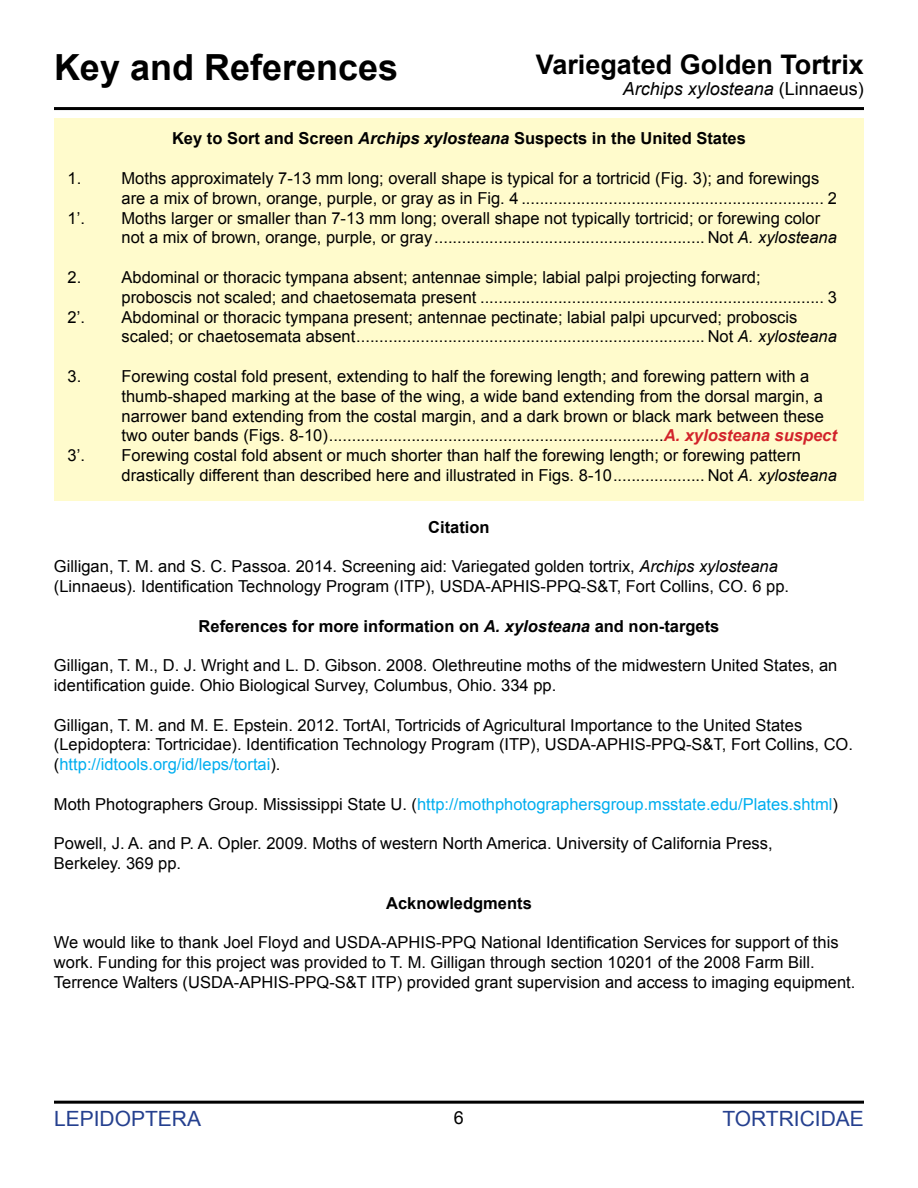
<style>
.page{position:relative;width:918px;height:1188px;background:#fff}
.page>*{position:absolute;margin:0;border:0;box-sizing:border-box;transform-origin:0 0}
.t1{font:700 36px "Arial";color:#000}
.t2{font:700 27px "Arial";color:#000}
.t3{font:21px "Arial";color:#25408f}
.t4{font:italic 18px "Arial";color:#000}
.t5{font:18px "Arial";color:#000}
.t6{font:16.5px/19.8px "Arial";color:#000}
.t7{font:700 16.5px "Arial";color:#000}
.t8{font:16.5px "Arial";color:#00aeef}
.s1{font-style:normal}
.s2{font-style:italic}
.s3{font-weight:700;font-style:italic;color:#d2232a}
.s4{color:#00aeef}
.s5{color:#000}
</style>
<div class="page">
<hr style="left:54px;top:107px;width:810px;height:3px;background:#000">
<hr style="left:54px;top:1101px;width:810px;height:3px;background:#000">
<div style="left:54px;top:119px;width:810px;height:382px;background:#fffbcc"></div>
<h1 class="t1" style="left:54px;top:44px;width:346px">Key and References</h1>
<h2 class="t2" style="left:536px;top:46px;width:330px">Variegated Golden Tortrix</h2>
<p class="t4" style="left:623px;top:77px;width:243px">Archips xylosteana <span class="s1">(Linnaeus)</span></p>
<p class="t7" style="left:172px;top:128px;width:576px">Key to Sort and Screen <span class="s2">Archips xylosteana</span> Suspects in the United States</p>
<p class="t6" style="left:68px;top:168px;width:15px">1.</p>
<p class="t6" style="left:122px;top:168px;width:717px">Moths approximately 7-13 mm long; overall shape is typical for a tortricid (Fig. 3); and forewings are a mix of brown, orange, purple, or gray as in Fig. 4 .................................................................. 2</p>
<p class="t6" style="left:68px;top:208px;width:19px">1’.</p>
<p class="t6" style="left:122px;top:208px;width:717px">Moths larger or smaller than 7-13 mm long; overall shape not typically tortricid; or forewing color not a mix of brown, orange, purple, or gray........................................................... Not <span class="s2">A. xylosteana</span></p>
<p class="t6" style="left:68px;top:267px;width:15px">2.</p>
<p class="t6" style="left:122px;top:267px;width:717px">Abdominal or thoracic tympana absent; antennae simple; labial palpi projecting forward;<br>proboscis not scaled; and chaetosemata present ........................................................................... 3</p>
<p class="t6" style="left:68px;top:307px;width:19px">2’.</p>
<p class="t6" style="left:122px;top:307px;width:717px">Abdominal or thoracic tympana present; antennae pectinate; labial palpi upcurved; proboscis scaled; or chaetosemata absent............................................................................ Not <span class="s2">A. xylosteana</span></p>
<p class="t6" style="left:68px;top:366px;width:15px">3.</p>
<p class="t6" style="left:122px;top:366px;width:717px">Forewing costal fold present, extending to half the forewing length; and forewing pattern with a thumb-shaped marking at the base of the wing, a wide band extending from the dorsal margin, a narrower band extending from the costal margin, and a dark brown or black mark between these two outer bands (Figs. 8-10).........................................................................<span class="s3">A. xylosteana suspect</span></p>
<p class="t6" style="left:68px;top:446px;width:19px">3’.</p>
<p class="t6" style="left:122px;top:446px;width:717px">Forewing costal fold absent or much shorter than half the forewing length; or forewing pattern drastically different than described here and illustrated in Figs. 8-10.................... Not <span class="s2">A. xylosteana</span></p>
<p class="t7" style="left:428px;top:516px;width:63px">Citation</p>
<p class="t6" style="left:54px;top:557px;width:737px">Gilligan, T. M. and S. C. Passoa. 2014. Screening aid: Variegated golden tortrix, <span class="s2">Archips xylosteana </span>(Linnaeus). Identification Technology Program (ITP), USDA-APHIS-PPQ-S&amp;T, Fort Collins, CO. 6 pp.</p>
<p class="t7" style="left:199px;top:615px;width:522px">References for more information on <span class="s2">A. xylosteana</span> and non-targets</p>
<p class="t6" style="left:54px;top:656px;width:785px">Gilligan, T. M., D. J. Wright and L. D. Gibson. 2008. Olethreutine moths of the midwestern United States, an identification guide. Ohio Biological Survey, Columbus, Ohio. 334 pp.</p>
<p class="t6" style="left:54px;top:715px;width:801px">Gilligan, T. M. and M. E. Epstein. 2012. TortAI, Tortricids of Agricultural Importance to the United States (Lepidoptera: Tortricidae). Identification Technology Program (ITP), USDA-APHIS-PPQ-S&amp;T, Fort Collins, CO. (<span class="s4">http://idtools.org/id/leps/tortai</span>).</p>
<p class="t8" style="left:54px;top:793px;width:786px"><span class="s5">Moth Photographers Group. Mississippi State U. (</span>http://mothphotographersgroup.msstate.edu/Plates.shtml<span class="s5">)</span></p>
<p class="t6" style="left:54px;top:834px;width:720px">Powell, J. A. and P. A. Opler. 2009. Moths of western North America. University of California Press,<br>Berkeley. 369 pp.</p>
<p class="t7" style="left:386px;top:892px;width:147px">Acknowledgments</p>
<p class="t6" style="left:54px;top:933px;width:803px">We would like to thank Joel Floyd and USDA-APHIS-PPQ National Identification Services for support of this work. Funding for this project was provided to T. M. Gilligan through section 10201 of the 2008 Farm Bill.<br>Terrence Walters (USDA-APHIS-PPQ-S&amp;T ITP) provided grant supervision and access to imaging equipment.</p>
<p class="t3" style="left:54px;top:1105px;width:149px">LEPIDOPTERA</p>
<p class="t5" style="left:454px;top:1106px;width:12px">6</p>
<p class="t3" style="left:722px;top:1105px;width:143px">TORTRICIDAE</p>
</div>
